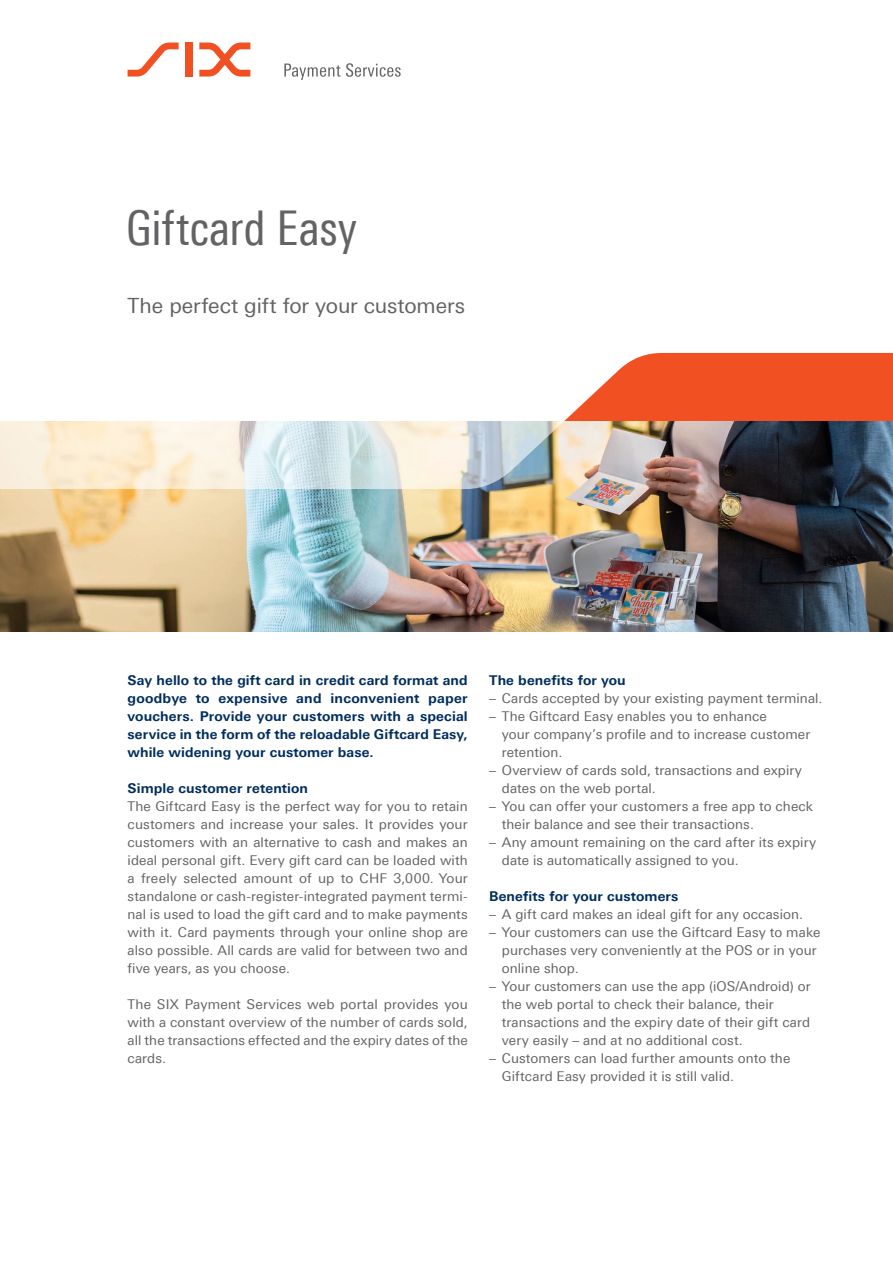
<style>
.page{position:relative;width:893px;height:1263px;background:#fff}
.page>*{position:absolute;margin:0;border:0;box-sizing:border-box;transform-origin:0 0}
.t1{font:48px "Linotype Univers 420 Cn";color:#636366}
.t2{font:21px "Linotype Univers 430";letter-spacing:-.005em;color:#636366}
.t3{font:13.5px/18px "Linotype Univers 430";letter-spacing:.01em;color:#636366}
.t4{font:700 13.5px/18px "Linotype Univers 630";letter-spacing:.01em;color:#002e5e;text-align:justify}
</style>
<div class="page">
<img style="left:0;top:489px;width:893px;height:142px">
<svg style="left:0;top:353px;width:893px;height:136px"></svg>
<svg style="left:128px;top:43px;width:51px;height:34px"></svg>
<div style="left:185px;top:43px;width:8px;height:34px;background:#f15122"></div>
<svg style="left:199px;top:43px;width:51px;height:34px"></svg>
<svg style="left:284px;top:63px;width:117px;height:17px"></svg>
<h1 class="t1" style="left:126px;top:200px;width:233px">Giftcard Easy</h1>
<h2 class="t2" style="left:128px;top:293px;width:339px">The perfect gift for your customers</h2>
<p class="t4" style="left:128px;top:671px;width:342px">Say hello to the gift card in credit card format and goodbye to expensive and inconvenient paper vouchers. Provide your customers with a special service in the form of the reloadable Giftcard Easy, while widening your customer base.</p>
<p class="t4" style="left:128px;top:779px;width:182px">Simple customer retention</p>
<p class="t3" style="left:128px;top:797px;width:342px;text-align:justify">The Giftcard Easy is the perfect way for you to retain customers and increase your sales. It provides your customers with an alternative to cash and makes an ideal personal gift. Every gift card can be loaded with a freely selected amount of up to CHF 3,000. Your standalone or cash-register-integrated payment termi&shy;nal is used to load the gift card and to make payments with it. Card payments through your online shop are also possible. All cards are valid for between two and five years, as you choose.</p>
<p class="t3" style="left:128px;top:995px;width:342px;text-align:justify">The SIX Payment Services web portal provides you with a constant overview of the number of cards sold, all the transactions effected and the expiry dates of the cards.</p>
<p class="t4" style="left:489px;top:671px;width:138px">The benefits for you</p>
<p class="t3" style="left:489px;top:689px;width:335px">– Cards accepted by your existing payment terminal.</p>
<p class="t3" style="left:502px;top:707px;width:310px;text-indent:-13px">– The Giftcard Easy enables you to enhance<br>your company’s profile and to increase customer retention.</p>
<p class="t3" style="left:502px;top:761px;width:302px;text-indent:-13px">– Overview of cards sold, transactions and expiry dates on the web portal.</p>
<p class="t3" style="left:502px;top:797px;width:313px;text-indent:-13px">– You can offer your customers a free app to check their balance and see their transactions.</p>
<p class="t3" style="left:502px;top:833px;width:316px;text-indent:-13px">– Any amount remaining on the card after its expiry date is automatically assigned to you.</p>
<p class="t4" style="left:489px;top:887px;width:191px">Benefits for your customers</p>
<p class="t3" style="left:489px;top:905px;width:315px">– A gift card makes an ideal gift for any occasion.</p>
<p class="t3" style="left:502px;top:923px;width:320px;text-indent:-13px">– Your customers can use the Giftcard Easy to make purchases very conveniently at the POS or in your online shop.</p>
<p class="t3" style="left:502px;top:977px;width:310px;text-indent:-13px">– Your customers can use the app (iOS/Android) or the web portal to check their balance, their transactions and the expiry date of their gift card very easily – and at no additional cost.</p>
<p class="t3" style="left:502px;top:1049px;width:290px;text-indent:-13px">– Customers can load further amounts onto the<br>Giftcard Easy provided it is still valid.</p>
</div>
